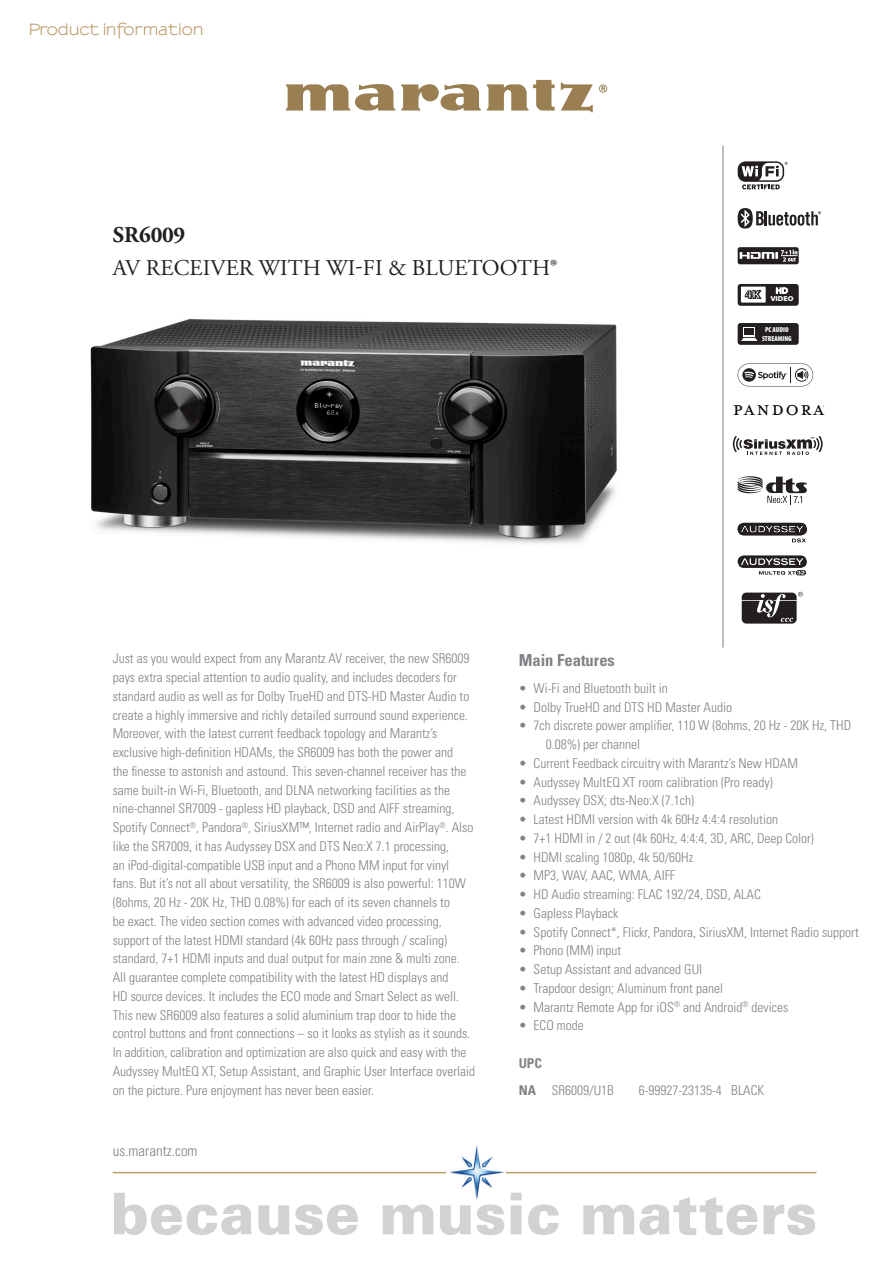
<style>
.page{position:relative;width:893px;height:1263px;background:#fff}
.page>*{position:absolute;margin:0;border:0;box-sizing:border-box;transform-origin:0 0}
.t1{font:22.65px "Mrs Eaves Small Caps";letter-spacing:.06em;color:#040503}
.t2{font:22.5px "Adobe Garamond Pro";letter-spacing:.005em;color:#231f20}
.t3{font:700 22.5px "Adobe Garamond Pro";letter-spacing:-.01em;color:#231f20}
.t4{font:700 condensed 16.5px "Univers";color:#808285}
.t5{font:700 15px "Sansumi";letter-spacing:-.01em;color:#bc9b69}
.t6{font:300 condensed 15px "Univers";color:#808285}
.t7{font:300 condensed 13.5px/18.8px "Univers";color:#808285}
.t8{font:700 condensed 13.5px "Univers";color:#808285}
.t9{font:900 semi-expanded 12.3px "Myriad Pro";color:#231f20}
.t10{font:900 condensed 7.2px/8.6px "Myriad Pro";color:#fff;text-align:center}
.t11{font:900 semi-expanded 7.2px "Myriad Pro";color:#fff}
.t12{font:2.1px "Verdana";color:#666}
.s1{font-weight:700}
</style>
<div class="page">
<hr style="left:722px;top:146px;width:2px;height:501px;background:#a8a9ad">
<div style="left:738px;top:284px;width:61px;height:22px;background:#231f20;border-radius:3px"></div>
<div style="left:741px;top:287px;width:25px;height:16px;background:#fff"></div>
<svg style="left:745px;top:290px;width:16px;height:9px"></svg>
<svg style="left:776px;top:287px;width:12px;height:7px"></svg>
<svg style="left:114px;top:1193px;width:138px;height:42px"></svg>
<svg style="left:258px;top:1205px;width:31px;height:30px"></svg>
<svg style="left:295px;top:1204px;width:63px;height:31px"></svg>
<svg style="left:382px;top:1204px;width:51px;height:30px"></svg>
<svg style="left:440px;top:1205px;width:31px;height:30px"></svg>
<svg style="left:477px;top:1204px;width:27px;height:31px"></svg>
<svg style="left:511px;top:1193px;width:11px;height:41px"></svg>
<svg style="left:528px;top:1204px;width:31px;height:31px"></svg>
<svg style="left:583px;top:1197px;width:174px;height:38px"></svg>
<svg style="left:763px;top:1204px;width:52px;height:31px"></svg>
<hr style="left:113px;top:1172px;width:703px;height:1px;background:#bc9b69">
<svg style="left:401px;top:84px;width:80px;height:27px"></svg>
<svg style="left:487px;top:80px;width:68px;height:31px"></svg>
<svg style="left:561px;top:83px;width:32px;height:29px"></svg>
<svg style="left:286px;top:84px;width:109px;height:27px"></svg>
<svg style="left:599px;top:84px;width:8px;height:9px"></svg>
<div style="left:446px;top:1144px;width:60px;height:55px;background:#fff"></div>
<img style="left:451px;top:1145px;width:53px;height:53px">
<div style="left:738px;top:323px;width:61px;height:22px;background:#231f20;border-radius:3px"></div>
<svg style="left:743px;top:327px;width:12px;height:10px"></svg>
<svg style="left:741px;top:338px;width:16px;height:3px"></svg>
<div style="left:744px;top:329px;width:10px;height:6px;background:#231f20"></div>
<svg style="left:738px;top:363px;width:75px;height:23px"></svg>
<svg style="left:738px;top:161px;width:50px;height:28px"></svg>
<svg style="left:738px;top:208px;width:83px;height:21px"></svg>
<div style="left:738px;top:247px;width:61px;height:17px;background:#231f20;border-radius:2px"></div>
<svg style="left:740px;top:250px;width:58px;height:12px"></svg>
<svg style="left:738px;top:523px;width:69px;height:19px"></svg>
<img style="left:90px;top:319px;width:527px;height:225px">
<svg style="left:738px;top:476px;width:69px;height:29px"></svg>
<svg style="left:738px;top:555px;width:69px;height:20px"></svg>
<svg style="left:733px;top:436px;width:90px;height:19px"></svg>
<svg style="left:742px;top:592px;width:61px;height:32px"></svg>
<p class="t5" style="left:28px;top:21px;width:177px">Product information</p>
<p class="t3" style="left:113px;top:221px;width:74px">SR6009</p>
<p class="t2" style="left:113px;top:255px;width:446px">AV RECEIVER WITH WI-FI &amp; BLUETOOTH®</p>
<p class="t9" style="left:745px;top:287px;width:44px">4K <sup>HD</sup></p>
<p class="t11" style="left:770px;top:295px;width:25px">VIDEO</p>
<p class="t10" style="left:762px;top:326px;width:31px">PC AUDIO<br>STREAMING</p>
<p class="t1" style="left:733px;top:396px;width:93px">pandora</p>
<p class="t12" style="left:822px;top:404px;width:4px">®</p>
<p class="t7" style="left:113px;top:649px;width:364px">Just as you would expect from any Marantz AV receiver, the new SR6009 pays extra special attention to audio quality, and includes decoders for standard audio as well as for Dolby TrueHD and DTS-HD Master Audio to create a highly immersive and richly detailed surround sound experience.<br>Moreover, with the latest current feedback topology and Marantz’s exclusive high-definition HDAMs, the SR6009 has both the power and<br>the finesse to astonish and astound. This seven-channel receiver has the same built-in Wi-Fi, Bluetooth, and DLNA networking facilities as the nine-channel SR7009 - gapless HD playback, DSD and AIFF streaming, Spotify Connect<sup>®</sup>, Pandora<sup>®</sup>, SiriusXM™, Internet radio and AirPlay<sup>®</sup>. Also like the SR7009, it has Audyssey DSX and DTS Neo:X 7.1 processing,<br>an iPod-digital-compatible USB input and a Phono MM input for vinyl fans. But it’s not all about versatility, the SR6009 is also powerful: 110W (8ohms, 20 Hz - 20K Hz, THD 0.08%) for each of its seven channels to<br>be exact. The video section comes with advanced video processing, support of the latest HDMI standard (4k 60Hz pass through / scaling) standard, 7+1 HDMI inputs and dual output for main zone &amp; multi zone.<br>All guarantee complete compatibility with the latest HD displays and<br>HD source devices. It includes the ECO mode and Smart Select as well.<br>This new SR6009 also features a solid aluminium trap door to hide the control buttons and front connections – so it looks as stylish as it sounds.<br>In addition, calibration and optimization are also quick and easy with the Audyssey MultEQ XT, Setup Assistant, and Graphic User Interface overlaid on the picture. Pure enjoyment has never been easier.</p>
<p class="t4" style="left:519px;top:649px;width:98px">Main Features</p>
<p class="t7" style="left:519px;top:678px;width:151px">• Wi-Fi and Bluetooth built in</p>
<p class="t7" style="left:519px;top:697px;width:215px">• Dolby TrueHD and DTS HD Master Audio</p>
<p class="t7" style="left:546px;top:716px;width:307px;text-indent:-27px">• 7ch discrete power amplifier, 110 W (8ohms, 20 Hz - 20K Hz, THD<br>0.08%) per channel</p>
<p class="t7" style="left:519px;top:753px;width:281px">• Current Feedback circuitry with Marantz’s New HDAM</p>
<p class="t7" style="left:519px;top:772px;width:256px">• Audyssey MultEQ XT room calibration (Pro ready)</p>
<p class="t7" style="left:519px;top:791px;width:177px">• Audyssey DSX; dts-Neo:X (7.1ch)</p>
<p class="t7" style="left:519px;top:810px;width:261px">• Latest HDMI version with 4k 60Hz 4:4:4 resolution</p>
<p class="t7" style="left:519px;top:828px;width:297px">• 7+1 HDMI in / 2 out (4k 60Hz, 4:4:4, 3D, ARC, Deep Color)</p>
<p class="t7" style="left:519px;top:847px;width:176px">• HDMI scaling 1080p, 4k 50/60Hz</p>
<p class="t7" style="left:519px;top:866px;width:158px">• MP3, WAV, AAC, WMA, AIFF</p>
<p class="t7" style="left:519px;top:885px;width:244px">• HD Audio streaming: FLAC 192/24, DSD, ALAC</p>
<p class="t7" style="left:519px;top:903px;width:101px">• Gapless Playback</p>
<p class="t7" style="left:519px;top:922px;width:342px">• Spotify Connect*, Flickr, Pandora, SiriusXM, Internet Radio support</p>
<p class="t7" style="left:519px;top:941px;width:104px">• Phono (MM) input</p>
<p class="t7" style="left:519px;top:960px;width:185px">• Setup Assistant and advanced GUI</p>
<p class="t7" style="left:519px;top:978px;width:206px">• Trapdoor design; Aluminum front panel</p>
<p class="t7" style="left:519px;top:997px;width:271px">• Marantz Remote App for iOS<sup>®</sup> and Android<sup>®</sup> devices</p>
<p class="t7" style="left:519px;top:1016px;width:67px">• ECO mode</p>
<p class="t8" style="left:519px;top:1055px;width:25px">UPC</p>
<p class="t7" style="left:519px;top:1081px;width:97px"><span class="s1">NA</span> SR6009/U1B</p>
<p class="t7" style="left:639px;top:1081px;width:127px">6-99927-23135-4 BLACK</p>
<p class="t6" style="left:113px;top:1141px;width:86px">us.marantz.com</p>
</div>
